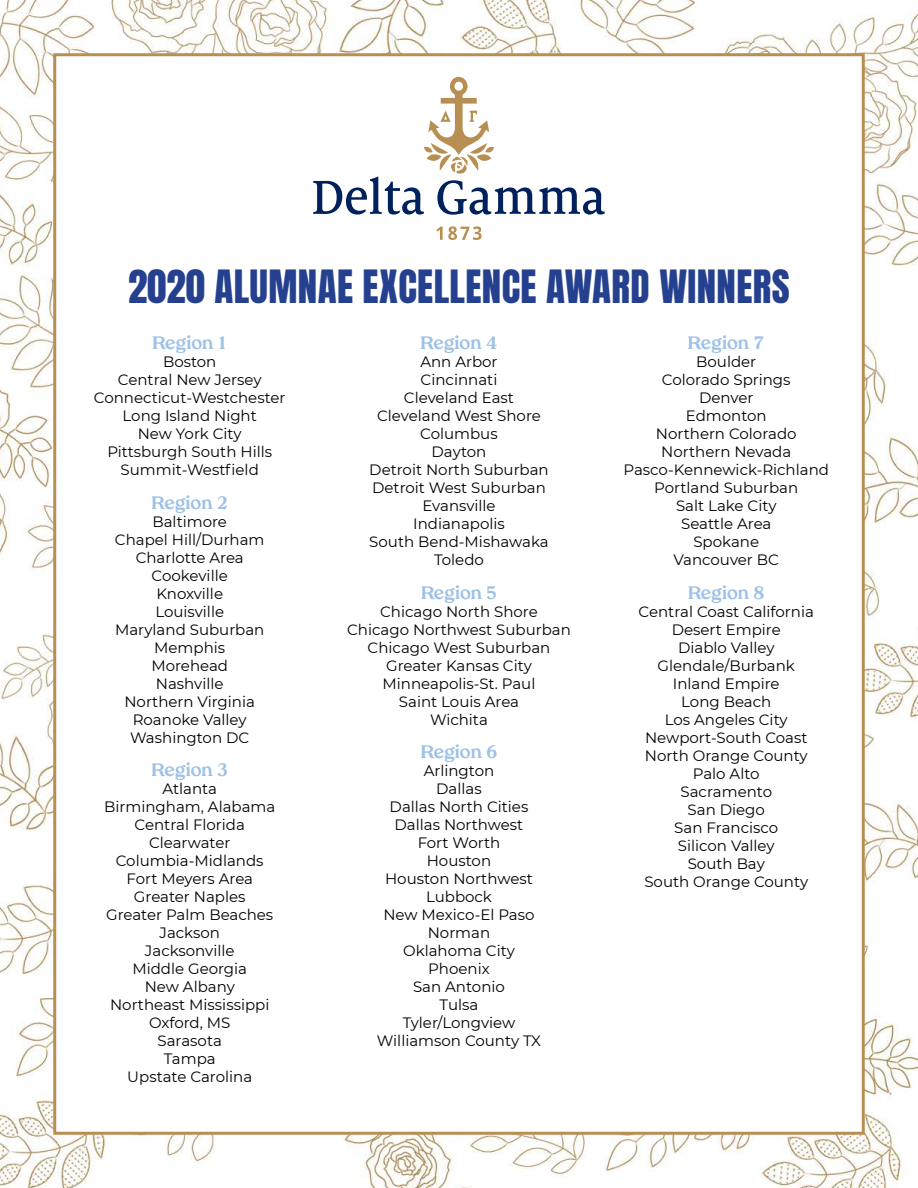
<style>
.page{position:relative;width:918px;height:1188px;background:#fff}
.page>*{position:absolute;margin:0;border:0;box-sizing:border-box;transform-origin:0 0}
.t1{font:39px "Anton";letter-spacing:.01em;color:#25408f}
.t2{font:700 18px "Tropiline";color:#9ec1e6}
.t3{font:15px/18px "Montserrat";color:#000;text-align:center}
</style>
<div class="page">
<img style="left:0;top:0;width:918px;height:1188px">
<div style="left:53px;top:53px;width:812px;height:1082px;background:#fff;border:3px solid #b88f52"></div>
<svg style="left:313px;top:77px;width:292px;height:138px"></svg>
<svg style="left:436px;top:226px;width:46px;height:14px"></svg>
<h1 class="t1" style="left:128px;top:267px;width:663px">2020 ALUMNAE EXCELLENCE AWARD WINNERS</h1>
<p class="t2" style="left:152px;top:332px;width:76px">Region 1</p>
<p class="t3" style="left:94px;top:352px;width:193px">Boston<br>Central New Jersey<br>Connecticut-Westchester<br>Long Island Night<br>New York City<br>Pittsburgh South Hills<br>Summit-Westfield</p>
<p class="t2" style="left:151px;top:492px;width:78px">Region 2</p>
<p class="t3" style="left:115px;top:512px;width:151px">Baltimore<br>Chapel Hill/Durham<br>Charlotte Area<br>Cookeville<br>Knoxville<br>Louisville<br>Maryland Suburban<br>Memphis<br>Morehead<br>Nashville<br>Northern Virginia<br>Roanoke Valley<br>Washington DC</p>
<p class="t2" style="left:152px;top:760px;width:78px">Region 3</p>
<p class="t3" style="left:104px;top:780px;width:173px">Atlanta<br>Birmingham, Alabama<br>Central Florida<br>Clearwater<br>Columbia-Midlands<br>Fort Meyers Area<br>Greater Naples<br>Greater Palm Beaches<br>Jackson<br>Jacksonville<br>Middle Georgia<br>New Albany<br>Northeast Mississippi<br>Oxford, MS<br>Sarasota<br>Tampa<br>Upstate Carolina</p>
<p class="t2" style="left:421px;top:332px;width:78px">Region 4</p>
<p class="t3" style="left:369px;top:352px;width:181px">Ann Arbor<br>Cincinnati<br>Cleveland East<br>Cleveland West Shore<br>Columbus<br>Dayton<br>Detroit North Suburban<br>Detroit West Suburban<br>Evansville<br>Indianapolis<br>South Bend-Mishawaka<br>Toledo</p>
<p class="t2" style="left:421px;top:582px;width:77px">Region 5</p>
<p class="t3" style="left:347px;top:602px;width:225px">Chicago North Shore<br>Chicago Northwest Suburban<br>Chicago West Suburban<br>Greater Kansas City<br>Minneapolis-St. Paul<br>Saint Louis Area<br>Wichita</p>
<p class="t2" style="left:421px;top:742px;width:78px">Region 6</p>
<p class="t3" style="left:377px;top:762px;width:166px">Arlington<br>Dallas<br>Dallas North Cities<br>Dallas Northwest<br>Fort Worth<br>Houston<br>Houston Northwest<br>Lubbock<br>New Mexico-El Paso<br>Norman<br>Oklahoma City<br>Phoenix<br>San Antonio<br>Tulsa<br>Tyler/Longview<br>Williamson County TX</p>
<p class="t2" style="left:688px;top:332px;width:78px">Region 7</p>
<p class="t3" style="left:624px;top:352px;width:207px">Boulder<br>Colorado Springs<br>Denver<br>Edmonton<br>Northern Colorado<br>Northern Nevada<br>Pasco-Kennewick-Richland<br>Portland Suburban<br>Salt Lake City<br>Seattle Area<br>Spokane<br>Vancouver BC</p>
<p class="t2" style="left:688px;top:582px;width:78px">Region 8</p>
<p class="t3" style="left:639px;top:602px;width:177px">Central Coast California<br>Desert Empire<br>Diablo Valley<br>Glendale/Burbank<br>Inland Empire<br>Long Beach<br>Los Angeles City<br>Newport-South Coast<br>North Orange County<br>Palo Alto<br>Sacramento<br>San Diego<br>San Francisco<br>Silicon Valley<br>South Bay<br>South Orange County</p>
</div>
